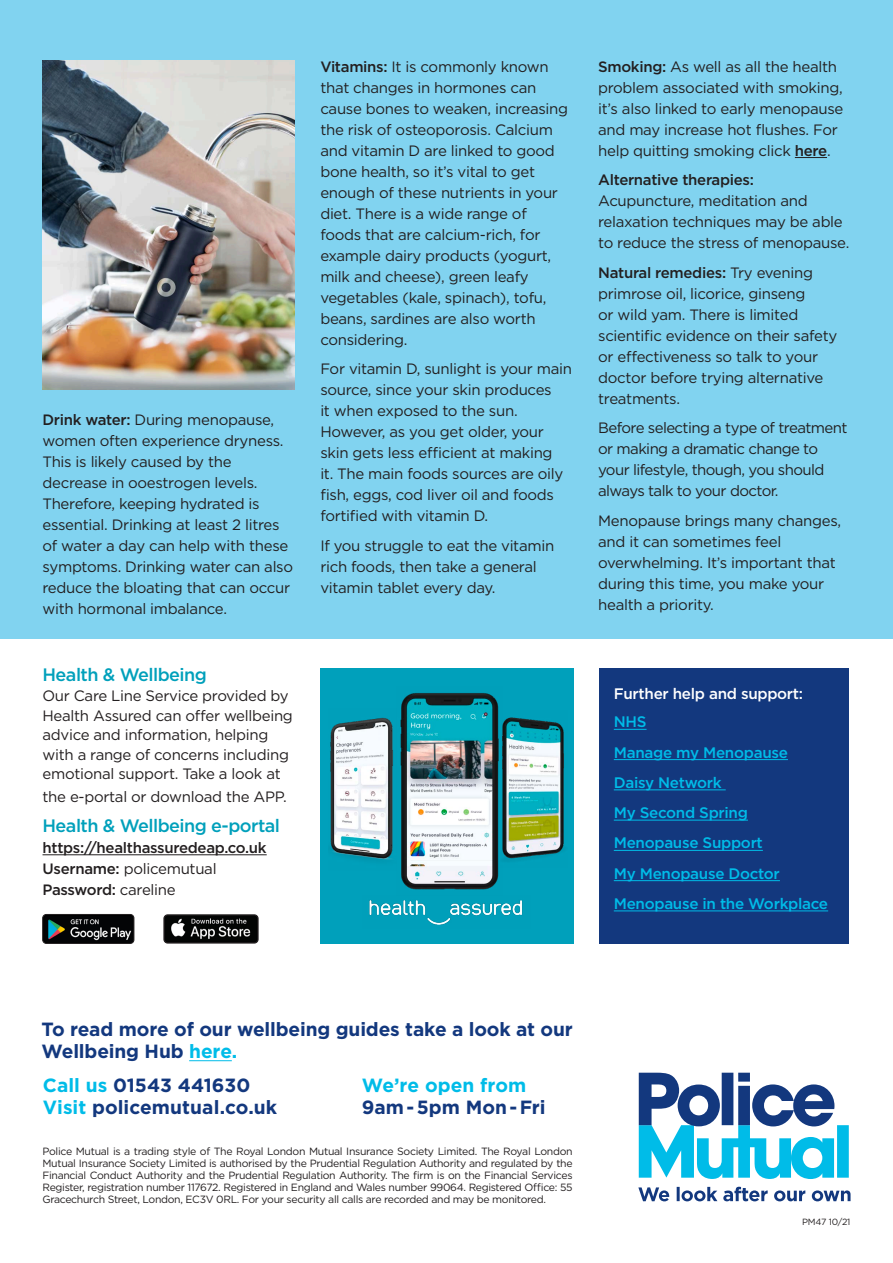
<style>
.page{position:relative;width:893px;height:1263px;background:#fff}
.page>*{position:absolute;margin:0;border:0;box-sizing:border-box;transform-origin:0 0}
.t1{font:700 19.05px/22.4px "Gotham";letter-spacing:-.005em;color:#13387e}
.t2{font:700 19.05px "Gotham";letter-spacing:.005em;color:#00bce8}
.t3{font:500 18px "Gotham";letter-spacing:-.03em;color:#00a0bb}
.t4{font:500 15.3px/30.3px "Gotham";letter-spacing:-.02em;color:#00bce8}
.t5{font:500 15.3px "Gotham";letter-spacing:-.02em;color:#fff}
.t6{font:15px/21px "Gotham";letter-spacing:-.02em;color:#231f20}
.t7{font:15px/21px "Gotham";letter-spacing:-.04em;color:#231f20}
.t8{font:500 15px/21px "Gotham";letter-spacing:-.02em;color:#231f20}
.t9{font:10.5px/12px "Gotham";letter-spacing:-.03em;color:#231f20;text-align:justify}
.t10{font:9px "Gotham";letter-spacing:-.02em;color:#231f20}
.s1{font-weight:500}
.s2{font-weight:400}
.s3{color:#00bce8}
</style>
<div class="page">
<div style="left:0;top:0;width:893px;height:639px;background:#81d3f0"></div>
<hr style="left:795px;top:157px;width:32px;height:1px;background:#231f20">
<div style="left:600px;top:668px;width:249px;height:275px;background:#13387e"></div>
<hr style="left:614px;top:729px;width:32px;height:1px;background:#00bce8">
<hr style="left:614px;top:759px;width:174px;height:1px;background:#00bce8">
<hr style="left:614px;top:790px;width:112px;height:1px;background:#00bce8">
<hr style="left:614px;top:820px;width:134px;height:1px;background:#00bce8">
<hr style="left:614px;top:850px;width:149px;height:1px;background:#00bce8">
<hr style="left:614px;top:880px;width:166px;height:1px;background:#00bce8">
<hr style="left:614px;top:911px;width:214px;height:1px;background:#00bce8">
<img style="left:43px;top:61px;width:252px;height:328px">
<hr style="left:43px;top:854px;width:224px;height:1px;background:#231f20">
<hr style="left:189px;top:1060px;width:43px;height:1px;background:#00bce8">
<div style="left:320px;top:668px;width:254px;height:275px;background:#00a0bb"></div>
<img style="left:400px;top:693px;width:99px;height:197px">
<img style="left:502px;top:717px;width:62px;height:142px">
<img style="left:330px;top:717px;width:63px;height:143px">
<img style="left:369px;top:900px;width:154px;height:25px">
<img style="left:164px;top:916px;width:94px;height:27px">
<div style="left:163px;top:914px;width:96px;height:29px;border:1px solid #231f20;border-radius:4px"></div>
<img style="left:43px;top:914px;width:91px;height:29px">
<div style="left:43px;top:914px;width:91px;height:29px;border:1px solid #231f20;border-radius:4px"></div>
<svg style="left:638px;top:1187px;width:212px;height:14px"></svg>
<svg style="left:639px;top:1073px;width:210px;height:106px"></svg>
<p class="t6" style="left:43px;top:408px;width:252px"><span class="s1">Drink water:</span> During menopause, women often experience dryness.<br>This is likely caused by the decrease in ooestrogen levels.<br>Therefore, keeping hydrated is essential. Drinking at least 2 litres of water a day can help with these symptoms. Drinking water can also reduce the bloating that can occur with hormonal imbalance.</p>
<p class="t3" style="left:43px;top:665px;width:166px">Health &amp; Wellbeing</p>
<p class="t6" style="left:43px;top:686px;width:252px;line-height:19.5px">Our Care Line Service provided by Health Assured can offer wellbeing advice and information, helping with a range of concerns including emotional support. Take a look at</p>
<p class="t6" style="left:43px;top:785px;width:246px">the e-portal or download the APP.</p>
<p class="t3" style="left:43px;top:815px;width:239px">Health &amp; Wellbeing e-portal</p>
<p class="t8" style="left:43px;top:837px;width:226px">https://healthassuredeap.co.uk<br>Username: <span class="s2">policemutual<br></span>Password: <span class="s2">careline</span></p>
<p class="t6" style="left:320px;top:55px;width:249px"><span class="s1">Vitamins:</span> It is commonly known that changes in hormones can cause bones to weaken, increasing the risk of osteoporosis. Calcium and vitamin D are linked to good bone health, so it’s vital to get enough of these nutrients in your diet. There is a wide range of foods that are calcium-rich, for example dairy products (yogurt, milk and cheese), green leafy vegetables (kale, spinach), tofu, beans, sardines are also worth considering.</p>
<p class="t6" style="left:320px;top:358px;width:253px">For vitamin D, sunlight is your main source, since your skin produces<br>it when exposed to the sun.<br>However, as you get older, your skin gets less efficient at making<br>it. The main foods sources are oily fish, eggs, cod liver oil and foods fortified with vitamin D.</p>
<p class="t6" style="left:320px;top:534px;width:235px">If you struggle to eat the vitamin rich foods, then take a general vitamin tablet every day.</p>
<p class="t6" style="left:598px;top:55px;width:247px"><span class="s1">Smoking:</span> As well as all the health problem associated with smoking, it’s also linked to early menopause and may increase hot flushes. For help quitting smoking click <span class="s1">here</span>.</p>
<p class="t8" style="left:598px;top:169px;width:157px">Alternative therapies:</p>
<p class="t6" style="left:598px;top:190px;width:253px">Acupuncture, meditation and relaxation techniques may be able to reduce the stress of menopause.</p>
<p class="t6" style="left:598px;top:261px;width:241px"><span class="s1">Natural remedies:</span> Try evening primrose oil, licorice, ginseng<br>or wild yam. There is limited scientific evidence on their safety or effectiveness so talk to your doctor before trying alternative treatments.</p>
<p class="t7" style="left:598px;top:417px;width:251px">Before selecting a type of treatment or making a dramatic change to your lifestyle, though, you should always talk to your doctor.</p>
<p class="t6" style="left:598px;top:509px;width:245px">Menopause brings many changes, and it can sometimes feel overwhelming. It’s important that during this time, you make your health a priority.</p>
<p class="t5" style="left:614px;top:685px;width:191px">Further help and support:</p>
<p class="t4" style="left:614px;top:706px;width:216px">NHS<br>Manage my Menopause<br>Daisy Network<br>My Second Spring<br>Menopause Support<br>My Menopause Doctor<br>Menopause in the Workplace</p>
<p class="t1" style="left:41px;top:1017px;width:533px">To read more of our wellbeing guides take a look at our<br>Wellbeing Hub <span class="s3">here.</span></p>
<p class="t1" style="left:43px;top:1073px;width:236px"><span class="s3">Call us</span> 01543 441630<br><span class="s3">Visit</span> policemutual.co.uk</p>
<p class="t2" style="left:362px;top:1074px;width:166px">We’re open from</p>
<p class="t1" style="left:362px;top:1096px;width:185px">9am-5pm Mon-Fri</p>
<p class="t9" style="left:43px;top:1145px;width:532px">Police Mutual is a trading style of The Royal London Mutual Insurance Society Limited. The Royal London Mutual Insurance Society Limited is authorised by the Prudential Regulation Authority and regulated by the Financial Conduct Authority and the Prudential Regulation Authority. The firm is on the Financial Services Register, registration number 117672. Registered in England and Wales number 99064. Registered Office: 55<br>Gracechurch Street, London, EC3V 0RL. For your security all calls are recorded and may be monitored.</p>
<p class="t10" style="left:802px;top:1216px;width:50px">PM47 10/21</p>
</div>
